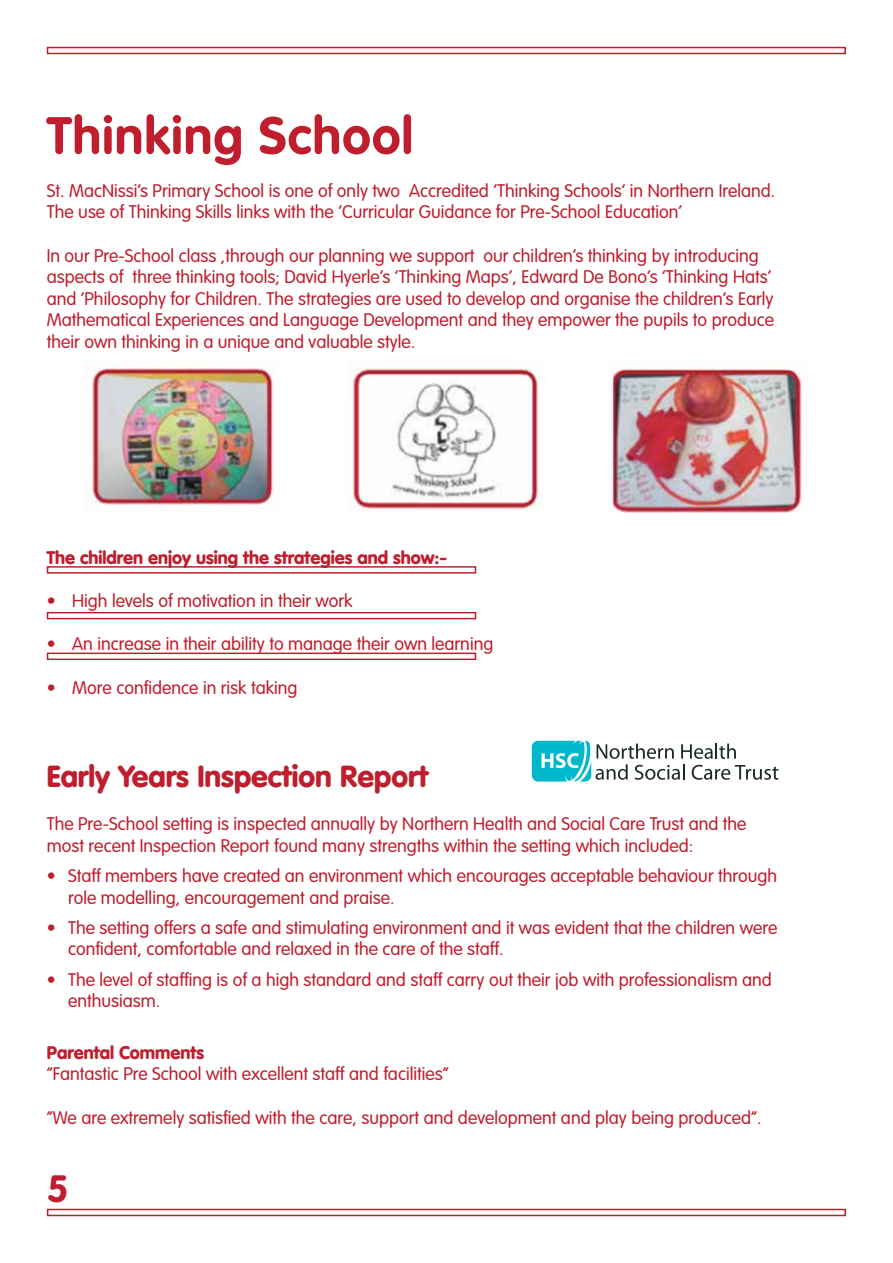
<style>
.page{position:relative;width:893px;height:1263px;background:#fff}
.page>*{position:absolute;margin:0;border:0;box-sizing:border-box;transform-origin:0 0}
.t1{font:51.6px "VAG Rounded Bold";letter-spacing:.02em;color:#be1e2d}
.t2{font:37.5px "VAG Rounded Bold";color:#be1e2d}
.t3{font:900 30px "VAG Rounded";color:#be1e2d}
.t4{font:300 18px/21.6px "VAG Rounded";color:#be1e2d}
.t5{font:900 18px "VAG Rounded";color:#be1e2d}
</style>
<div class="page">
<div style="left:47px;top:1209px;width:799px;height:7px;border:2px solid #be1e2d"></div>
<div style="left:47px;top:47px;width:799px;height:7px;border:2px solid #be1e2d"></div>
<div style="left:47px;top:566px;width:429px;height:8px;border:2px solid #be1e2d"></div>
<div style="left:47px;top:612px;width:429px;height:7px;border:2px solid #be1e2d"></div>
<div style="left:47px;top:653px;width:429px;height:7px;border:2px solid #be1e2d"></div>
<img style="left:84px;top:360px;width:189px;height:151px">
<img style="left:347px;top:360px;width:196px;height:153px">
<img style="left:610px;top:360px;width:192px;height:153px">
<svg style="left:532px;top:741px;width:246px;height:41px"></svg>
<h1 class="t1" style="left:47px;top:105px;width:368px">Thinking School</h1>
<p class="t4" style="left:47px;top:180px;width:730px">St. MacNissi’s Primary School is one of only two Accredited ‘Thinking Schools’ in Northern Ireland.<br>The use of Thinking Skills links with the ‘Curricular Guidance for Pre-School Education’</p>
<p class="t4" style="left:47px;top:245px;width:729px">In our Pre-School class ,through our planning we support our children’s thinking by introducing aspects of three thinking tools; David Hyerle’s ’Thinking Maps’, Edward De Bono’s ‘Thinking Hats’ and ‘Philosophy for Children. The strategies are used to develop and organise the children’s Early Mathematical Experiences and Language Development and they empower the pupils to produce their own thinking in a unique and valuable style.</p>
<p class="t5" style="left:47px;top:547px;width:402px">The children enjoy using the strategies and show:-</p>
<p class="t4" style="left:47px;top:591px;width:307px">• High levels of motivation in their work</p>
<p class="t4" style="left:47px;top:634px;width:448px">• An increase in their ability to manage their own learning</p>
<p class="t4" style="left:47px;top:677px;width:252px">• More confidence in risk taking</p>
<h3 class="t3" style="left:47px;top:758px;width:383px">Early Years Inspection Report</h3>
<p class="t4" style="left:47px;top:814px;width:701px">The Pre-School setting is inspected annually by Northern Health and Social Care Trust and the most recent Inspection Report found many strengths within the setting which included:</p>
<p class="t4" style="left:68px;top:866px;width:711px;text-indent:-21px">• Staff members have created an environment which encourages acceptable behaviour through role modelling, encouragement and praise.</p>
<p class="t4" style="left:68px;top:917px;width:711px;text-indent:-21px">• The setting offers a safe and stimulating environment and it was evident that the children were confident, comfortable and relaxed in the care of the staff.</p>
<p class="t4" style="left:68px;top:969px;width:705px;text-indent:-21px">• The level of staffing is of a high standard and staff carry out their job with professionalism and enthusiasm.</p>
<p class="t5" style="left:47px;top:1041px;width:159px">Parental Comments</p>
<p class="t4" style="left:47px;top:1064px;width:403px">“Fantastic Pre School with excellent staff and facilities”</p>
<p class="t4" style="left:47px;top:1107px;width:716px">“We are extremely satisfied with the care, support and development and play being produced”.</p>
<h2 class="t2" style="left:47px;top:1167px;width:23px">5</h2>
</div>
